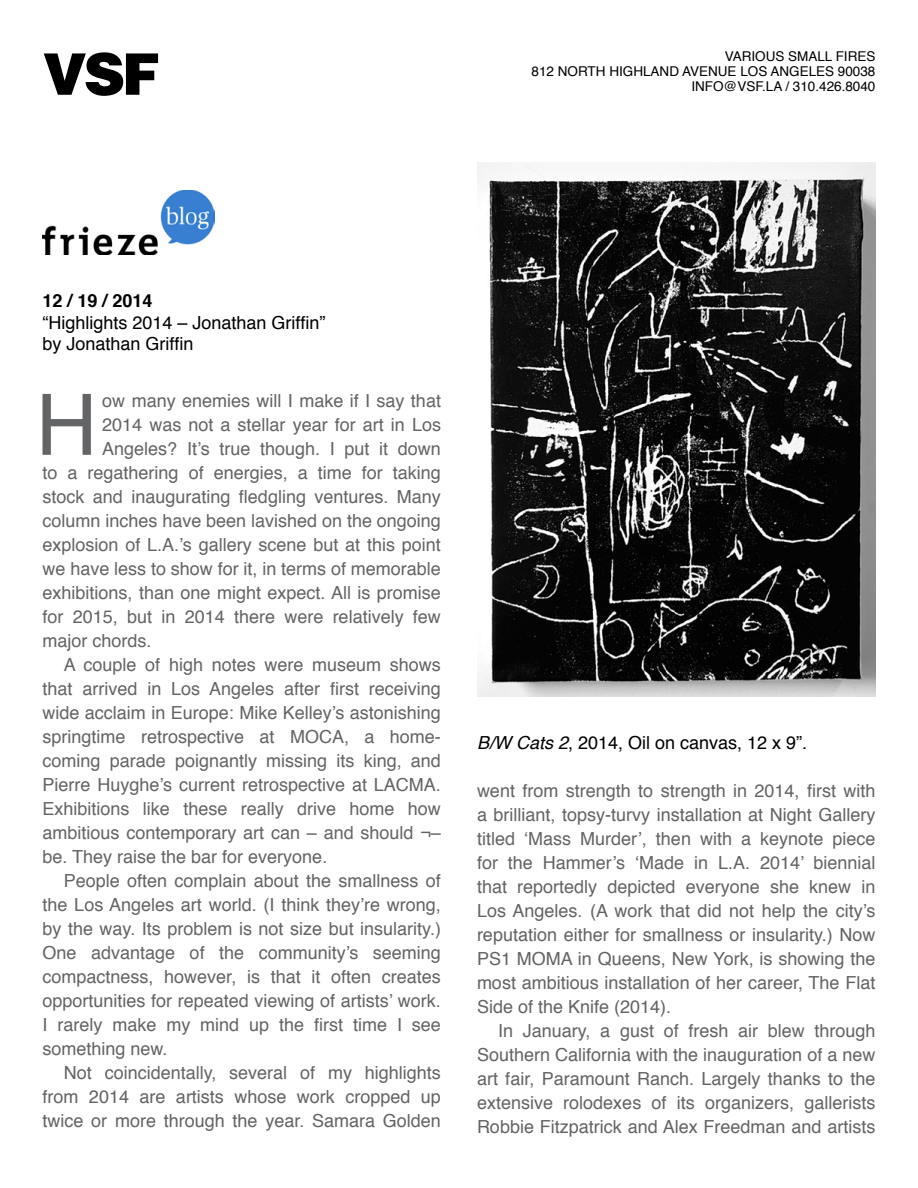
<style>
.page{position:relative;width:918px;height:1188px;background:#fff}
.page>*{position:absolute;margin:0;border:0;box-sizing:border-box;transform-origin:0 0}
.t1{font:84.9px "Helvetica";color:#636466}
.t2{font:900 57.3px "Helvetica LT Std";color:#000}
.t3{font:18px/24px "Helvetica";color:#636466;text-align:justify}
.Author_byline{font:18px "Helvetica";color:#000}
.Artwork_description{font:18px "Helvetica";color:#000}
.Author_byline-2{font:700 18px "Helvetica";color:#000}
.t4{font:13.5px/15px "Helvetica";color:#000;text-align:right}
.s1{font-style:italic}
</style>
<div class="page">
<img style="left:477px;top:162px;width:398px;height:535px">
<img style="left:43px;top:190px;width:171px;height:64px">
<h2 class="t2" style="left:43px;top:37px;width:119px">VSF</h2>
<p class="t4" style="left:532px;top:49px;width:345px">VARIOUS SMALL FIRES<br>812 NORTH HIGHLAND AVENUE LOS ANGELES 90038<br>INFO@VSF.LA / 310.426.8040</p>
<p class="Author_byline-2" style="left:43px;top:286px;width:112px">12 / 19 / 2014</p>
<p class="Author_byline" style="left:43px;top:309px;width:285px">“Highlights 2014 – Jonathan Griffin”</p>
<p class="Author_byline" style="left:43px;top:330px;width:153px">by Jonathan Griffin</p>
<p class="t1" style="left:36px;top:360px;width:63px">H</p>
<p class="t3" style="left:102px;top:389px;width:340px">ow many enemies will I make if I say that</p>
<p class="t3" style="left:102px;top:413px;width:340px">2014 was not a stellar year for art in Los</p>
<p class="t3" style="left:102px;top:437px;width:340px">Angeles? It’s true though. I put it down</p>
<p class="t3" style="left:43px;top:461px;width:400px">to a regathering of energies, a time for taking</p>
<p class="t3" style="left:43px;top:485px;width:400px">stock and inaugurating fledgling ventures. Many</p>
<p class="t3" style="left:43px;top:509px;width:400px">column inches have been lavished on the ongoing</p>
<p class="t3" style="left:43px;top:533px;width:400px">explosion of L.A.’s gallery scene but at this point</p>
<p class="t3" style="left:43px;top:557px;width:400px">we have less to show for it, in terms of memorable</p>
<p class="t3" style="left:43px;top:581px;width:400px">exhibitions, than one might expect. All is promise</p>
<p class="t3" style="left:43px;top:605px;width:400px">for 2015, but in 2014 there were relatively few</p>
<p class="t3" style="left:43px;top:629px;width:111px">major chords.</p>
<p class="t3" style="left:43px;top:653px;width:400px;text-indent:21px">A couple of high notes were museum shows that arrived in Los Angeles after first receiving wide acclaim in Europe: Mike Kelley’s astonishing springtime retrospective at MOCA, a home&shy;coming parade poignantly missing its king, and Pierre Huyghe’s current retrospective at LACMA.<br>Exhibitions like these really drive home how ambitious contemporary art can – and should ¬– be. They raise the bar for everyone.</p>
<p class="t3" style="left:43px;top:869px;width:400px;text-indent:21px">People often complain about the smallness of the Los Angeles art world. (I think they’re wrong, by the way. Its problem is not size but insularity.)<br>One advantage of the community’s seeming compactness, however, is that it often creates opportunities for repeated viewing of artists’ work.<br>I rarely make my mind up the first time I see something new.</p>
<p class="t3" style="left:43px;top:1061px;width:400px;text-indent:21px">Not coincidentally, several of my highlights from 2014 are artists whose work cropped up twice or more through the year. Samara Golden</p>
<p class="Artwork_description" style="left:477px;top:729px;width:332px"><span class="s1">B/W Cats 2</span>, 2014, Oil on canvas, 12 x 9”.</p>
<p class="t3" style="left:477px;top:779px;width:400px">went from strength to strength in 2014, first with a brilliant, topsy-turvy installation at Night Gallery titled ‘Mass Murder’, then with a keynote piece for the Hammer’s ‘Made in L.A. 2014’ biennial that reportedly depicted everyone she knew in Los Angeles. (A work that did not help the city’s reputation either for smallness or insularity.) Now PS1 MOMA in Queens, New York, is showing the most ambitious installation of her career, The Flat Side of the Knife (2014).</p>
<p class="t3" style="left:477px;top:1019px;width:400px;text-indent:21px">In January, a gust of fresh air blew through Southern California with the inauguration of a new art fair, Paramount Ranch. Largely thanks to the extensive rolodexes of its organizers, gallerists Robbie Fitzpatrick and Alex Freedman and artists</p>
</div>
